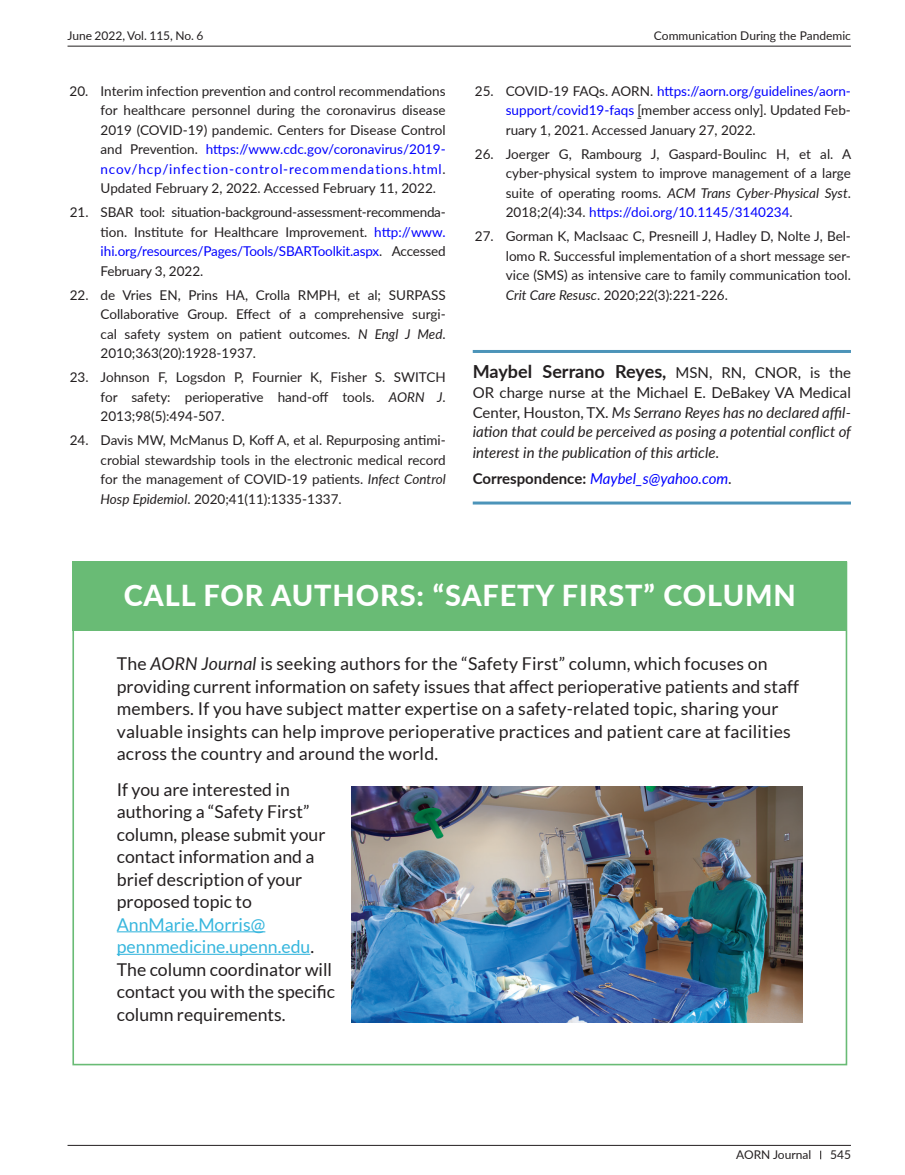
<style>
.page{position:relative;width:905px;height:1175px;background:#fff}
.page>*{position:absolute;margin:0;border:0;box-sizing:border-box;transform-origin:0 0}
.t1{font:800 28.95px "Lato";letter-spacing:.03em;color:#fff}
.t2{font:700 18px "Lato";color:#231f20}
.t3{font:17.7px/22.5px "Lato";color:#231f20}
.t4{font:italic 15px/19.5px "Lato";color:#231f20;text-align:justify}
.t5{font:13.5px/19.5px "Lato";color:#231f20;text-align:justify}
.t6{font:12px "Lato";color:#231f20}
.s1{color:#00f}
.s2{font-style:italic}
.s3{font-weight:400;font-size:15px}
.s4{font-style:normal}
.s5{font-weight:700;font-style:normal}
.s6{color:#36b6dd}
</style>
<div class="page">
<hr style="left:68px;top:1145px;width:782px;height:1px;background:#231f20">
<hr style="left:68px;top:46px;width:782px;height:1px;background:#231f20">
<hr style="left:472px;top:350px;width:378px;height:3px;background:#4c94b9">
<hr style="left:472px;top:501px;width:378px;height:3px;background:#4c94b9">
<div style="left:72px;top:561px;width:775px;height:70px;background:#69bb75"></div>
<hr style="left:117px;top:931px;width:148px;height:1px;background:#36b6dd">
<hr style="left:117px;top:953px;width:193px;height:1px;background:#36b6dd">
<img style="left:351px;top:786px;width:451px;height:236px">
<p class="t6" style="left:68px;top:27px;width:137px">June 2022, Vol. 115, No. 6</p>
<p class="t6" style="left:654px;top:27px;width:198px">Communication During the Pandemic</p>
<p class="t5" style="left:100px;top:80px;width:347px;text-indent:-31px">20. Interim infection prevention and control recommendations for healthcare personnel during the coronavirus disease 2019 (COVID-19) pandemic. Centers for Disease Control and Prevention. <span class="s1">https://www.cdc.gov/coronavirus/2019- ncov/hcp/infection-control-recommendations.html</span>.<br>Updated February 2, 2022. Accessed February 11, 2022.</p>
<p class="t5" style="left:100px;top:202px;width:347px;text-align:left;text-indent:-31px">21. SBAR tool: situation-background-assessment-recommenda&shy;tion. Institute for Healthcare Improvement. <span class="s1">http://www. ihi.org/resources/Pages/Tools/SBARToolkit.aspx</span>. Accessed February 3, 2022.</p>
<p class="t5" style="left:101px;top:284px;width:347px;text-indent:-31px">22. de Vries EN, Prins HA, Crolla RMPH, et al; SURPASS Collaborative Group. Effect of a comprehensive surgi&shy;cal safety system on patient outcomes. <span class="s2">N Engl J Med</span>.<br>2010;363(20):1928-1937.</p>
<p class="t5" style="left:101px;top:367px;width:346px;text-indent:-31px">23. Johnson F, Logsdon P, Fournier K, Fisher S. SWITCH for safety: perioperative hand-off tools. <span class="s2">AORN J</span>.<br>2013;98(5):494-507.</p>
<p class="t5" style="left:101px;top:430px;width:347px;text-indent:-31px">24. Davis MW, McManus D, Koff A, et al. Repurposing antimi&shy;crobial stewardship tools in the electronic medical record for the management of COVID-19 patients. <span class="s2">Infect Control Hosp Epidemiol</span>. 2020;41(11):1335-1337.</p>
<p class="t5" style="left:505px;top:80px;width:347px;text-indent:-31px">25. COVID-19 FAQs. AORN. <span class="s1">https://aorn.org/guidelines/aorn&shy;support/covid19-faqs</span> [member access only]. Updated Feb&shy;ruary 1, 2021. Accessed January 27, 2022.</p>
<p class="t5" style="left:506px;top:143px;width:347px;text-indent:-31px">26. Joerger G, Rambourg J, Gaspard-Boulinc H, et al. A cyber-physical system to improve management of a large suite of operating rooms. <span class="s2">ACM Trans Cyber-Physical Syst</span>.<br>2018;2(4):34. <span class="s1">https://doi.org/10.1145/3140234</span>.</p>
<p class="t5" style="left:506px;top:226px;width:347px;text-indent:-31px">27. Gorman K, MacIsaac C, Presneill J, Hadley D, Nolte J, Bel&shy;lomo R. Successful implementation of a short message ser&shy;vice (SMS) as intensive care to family communication tool.<br><span class="s2">Crit Care Resusc</span>. 2020;22(3):221-226.</p>
<h2 class="t2" style="left:472px;top:359px;width:380px">Maybel Serrano Reyes, <span class="s3">MSN, RN, CNOR, is the</span></h2>
<p class="t4" style="left:472px;top:382px;width:380px"><span class="s4">OR charge nurse at the Michael E. DeBakey VA Medical Center, Houston, TX.</span> Ms Serrano Reyes has no declared affil&shy;iation that could be perceived as posing a potential conflict of</p>
<p class="t4" style="left:472px;top:439px;width:260px;line-height:25.5px">interest in the publication of this article<span class="s4">.<br></span><span class="s5">Correspondence:</span> <span class="s1">Maybel_s@yahoo.com</span><span class="s4">.</span></p>
<h1 class="t1" style="left:124px;top:573px;width:673px">CALL FOR AUTHORS: “SAFETY FIRST” COLUMN</h1>
<p class="t3" style="left:117px;top:652px;width:683px">The <span class="s2">AORN Journal</span> is seeking authors for the “Safety First” column, which focuses on providing current information on safety issues that affect perioperative patients and staff members. If you have subject matter expertise on a safety-related topic, sharing your valuable insights can help improve perioperative practices and patient care at facilities across the country and around the world.</p>
<h3 class="t3" style="left:117px;top:778px;width:210px">If you are interested in authoring a “Safety First” column, please submit your contact information and a brief description of your proposed topic to</h3>
<h3 class="t3" style="left:117px;top:912px;width:220px"><span class="s6">AnnMarie.Morris@ pennmedicine.upenn.edu</span>.<br>The column coordinator will contact you with the specific column requirements.</h3>
<p class="t6" style="left:736px;top:1146px;width:77px">AORN Journal</p>
<p class="t6" style="left:830px;top:1146px;width:22px">545</p>
</div>
